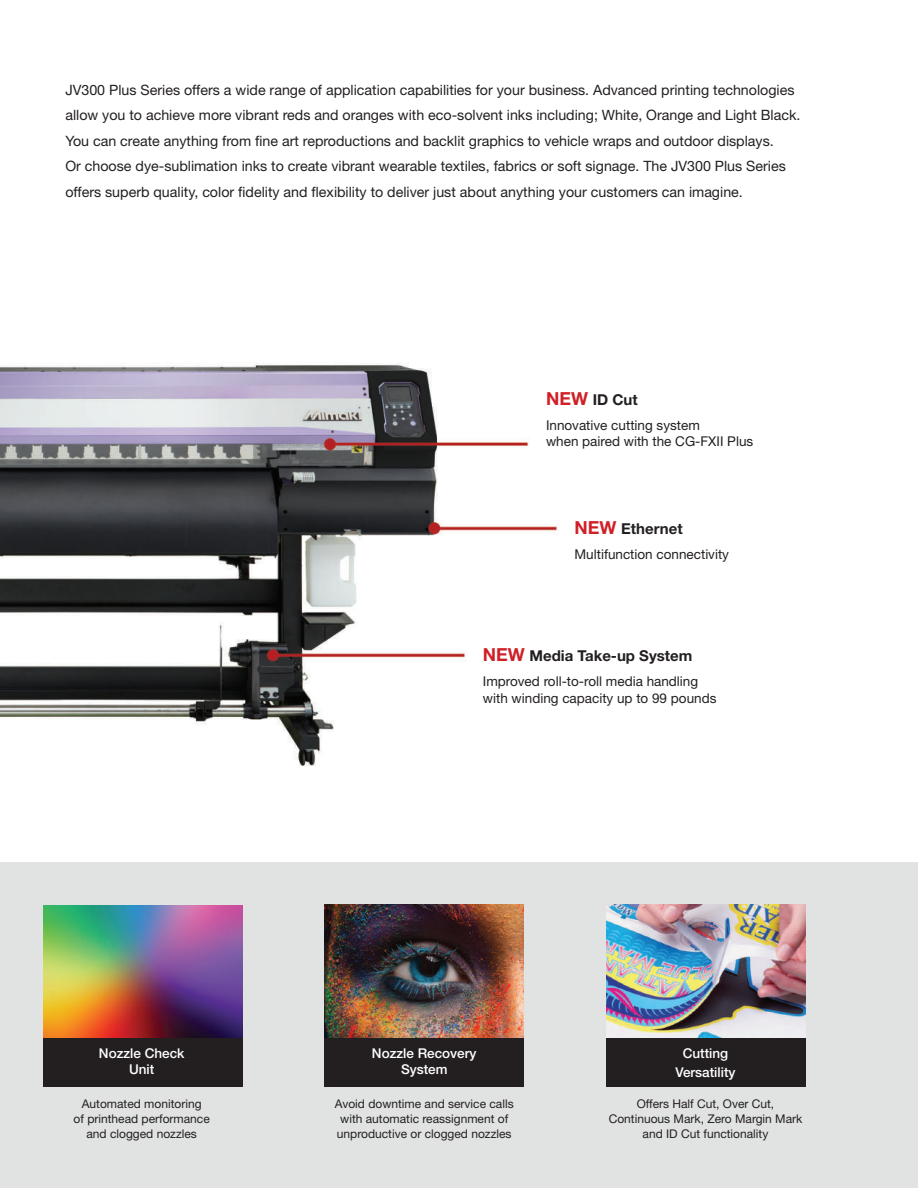
<style>
.page{position:relative;width:918px;height:1188px;background:#fff}
.page>*{position:absolute;margin:0;border:0;box-sizing:border-box;transform-origin:0 0}
.t1{font:700 15px "Helvetica Neue LT Std";color:#231f20}
.t2{font:14.25px/25.5px "Helvetica Neue LT Std";color:#231f20}
.t3{font:13.5px/16.2px "Helvetica Neue LT Std";color:#231f20}
.t4{font:500 13.5px/16.2px "Helvetica Neue LT Std";color:#fff;text-align:center}
.t5{font:12px/15px "Helvetica Neue LT Std";color:#231f20;text-align:center}
.s1{font-size:18px;color:#d02027}
</style>
<div class="page">
<img style="left:0;top:362px;width:558px;height:404px">
<div style="left:0;top:862px;width:918px;height:326px;background:#e1e2e2"></div>
<div style="left:43px;top:1025px;width:199px;height:62px;background:#231f20"></div>
<div style="left:325px;top:1025px;width:199px;height:62px;background:#231f20"></div>
<img style="left:43px;top:905px;width:199px;height:132px">
<img style="left:325px;top:905px;width:199px;height:133px">
<div style="left:606px;top:1025px;width:199px;height:62px;background:#231f20"></div>
<img style="left:606px;top:905px;width:199px;height:133px">
<p class="t2" style="left:65px;top:77px;width:737px">JV300 Plus Series offers a wide range of application capabilities for your business. Advanced printing technologies allow you to achieve more vibrant reds and oranges with eco-solvent inks including; White, Orange and Light Black.<br>You can create anything from fine art reproductions and backlit graphics to vehicle wraps and outdoor displays.<br>Or choose dye-sublimation inks to create vibrant wearable textiles, fabrics or soft signage. The JV300 Plus Series offers superb quality, color fidelity and flexibility to deliver just about anything your customers can imagine.</p>
<p class="t1" style="left:546px;top:390px;width:93px"><span class="s1">NEW</span> ID Cut</p>
<p class="t3" style="left:546px;top:417px;width:209px">Innovative cutting system<br>when paired with the CG-FXII Plus</p>
<p class="t1" style="left:575px;top:519px;width:110px"><span class="s1">NEW</span> Ethernet</p>
<p class="t3" style="left:575px;top:546px;width:156px">Multifunction connectivity</p>
<p class="t1" style="left:483px;top:647px;width:211px"><span class="s1">NEW</span> Media Take-up System</p>
<p class="t3" style="left:483px;top:673px;width:235px">Improved roll-to-roll media handling with winding capacity up to 99 pounds</p>
<p class="t4" style="left:99px;top:1045px;width:87px">Nozzle Check<br>Unit</p>
<p class="t5" style="left:74px;top:1096px;width:138px">Automated monitoring<br>of printhead performance and clogged nozzles</p>
<p class="t4" style="left:372px;top:1045px;width:106px">Nozzle Recovery<br>System</p>
<p class="t5" style="left:335px;top:1096px;width:180px;text-align:left">Avoid downtime and service calls with automatic reassignment of unproductive or clogged nozzles</p>
<p class="t4" style="left:676px;top:1044px;width:62px;line-height:18.3px">Cutting<br>Versatility</p>
<p class="t5" style="left:609px;top:1096px;width:195px">Offers Half Cut, Over Cut,<br>Continuous Mark, Zero Margin Mark and ID Cut functionality</p>
</div>
